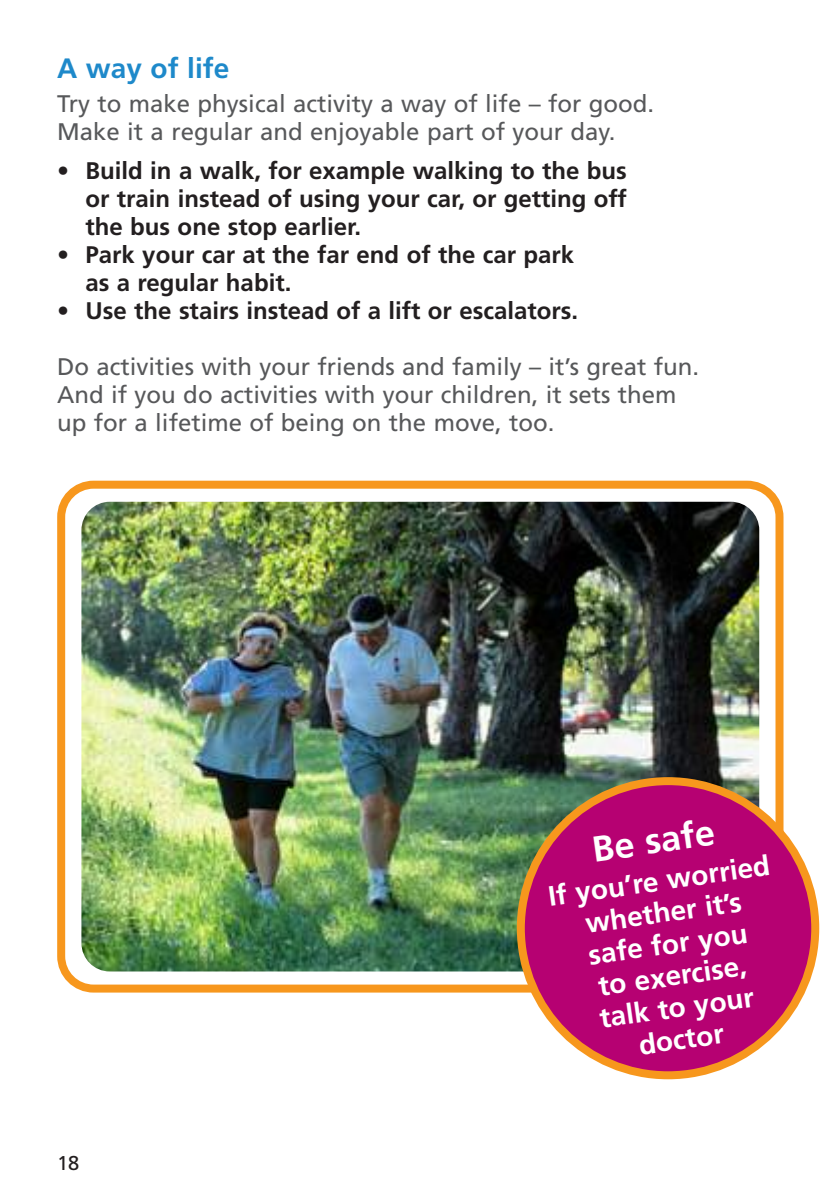
<style>
.page{position:relative;width:839px;height:1189px;background:#fff}
.page>*{position:absolute;margin:0;border:0;box-sizing:border-box;transform-origin:0 0}
.t1{font:700 36px "Frutiger";color:#fff}
.t2{font:700 28px/32px "Frutiger";color:#fff;text-align:center}
.t3{font:700 28px "Frutiger";color:#1e89ca}
.t4{font:24px/28px "Frutiger";color:#57585a}
.t5{font:700 24px/28px "Frutiger";color:#231f20;text-align:justify}
.t6{font:20px "Frutiger";color:#231f20}
</style>
<div class="page">
<img style="left:57px;top:480px;width:763px;height:600px">
<p class="t3" style="left:57px;top:57px;width:173px">A way of life</p>
<p class="t4" style="left:57px;top:91px;width:598px">Try to make physical activity a way of life – for good.<br>Make it a regular and enjoyable part of your day.</p>
<p class="t5" style="left:85px;top:159px;width:542px;text-indent:-28px">• Build in a walk, for example walking to the bus or train instead of using your car, or getting off the bus one stop earlier.</p>
<p class="t5" style="left:85px;top:243px;width:490px;text-indent:-28px">• Park your car at the far end of the car park as a regular habit.</p>
<p class="t5" style="left:57px;top:299px;width:522px">• Use the stairs instead of a lift or escalators.</p>
<p class="t4" style="left:57px;top:355px;width:643px">Do activities with your friends and family – it’s great fun.<br>And if you do activities with your children, it sets them up for a lifetime of being on the move, too.</p>
<p class="t6" style="left:57px;top:1155px;width:24px">18</p>
<h1 class="t1" style="left:590px;top:835px;width:125px;rotate:-8deg">Be safe</h1>
<p class="t2" style="left:546px;top:883px;width:225px;rotate:-8deg">If you’re worried whether it’s<br>safe for you<br>to exercise,<br>talk to your doctor</p>
</div>
